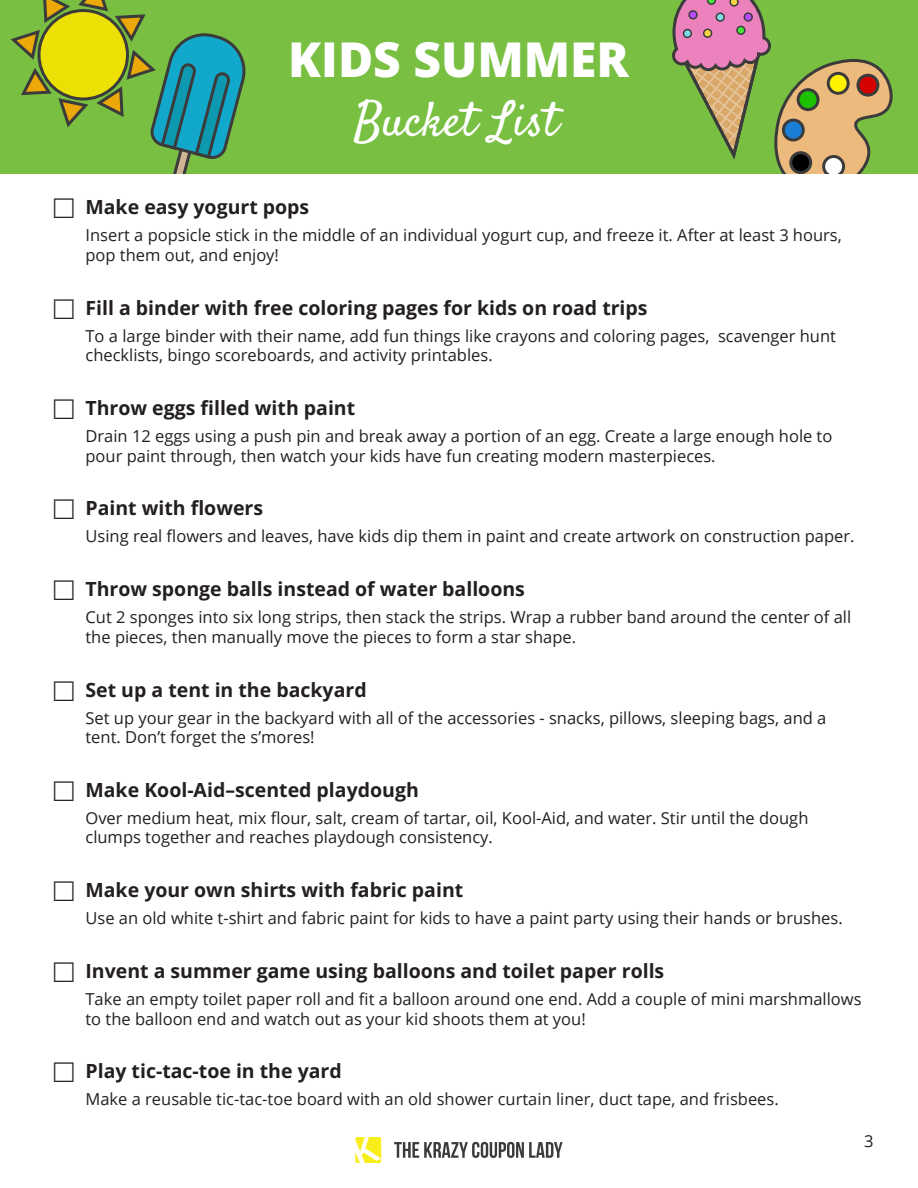
<style>
.page{position:relative;width:918px;height:1188px;background:#fff}
.page>*{position:absolute;margin:0;border:0;box-sizing:border-box;transform-origin:0 0}
.t1{font:800 48px "Open Sans";color:#fff}
.t2{font:48px "Satisfy";color:#fff}
.t3{font:700 19.5px "Open Sans";color:#231f20}
.t4{font:16.5px/19.5px "Open Sans";color:#231f20}
</style>
<div class="page">
<svg style="left:355px;top:1137px;width:26px;height:26px"></svg>
<svg style="left:394px;top:1142px;width:169px;height:16px"></svg>
<div style="left:0;top:0;width:918px;height:174px;background:#78bf42"></div>
<svg style="left:11px;top:0;width:235px;height:174px"></svg>
<svg style="left:672px;top:0;width:221px;height:174px"></svg>
<h1 class="t1" style="left:288px;top:27px;width:342px">KIDS SUMMER</h1>
<h1 class="t2" style="left:354px;top:90px;width:206px">Bucket List</h1>
<p class="t3" style="left:86px;top:194px;width:225px">Make easy yogurt pops</p>
<p class="t4" style="left:86px;top:225px;width:758px">Insert a popsicle stick in the middle of an individual yogurt cup, and freeze it. After at least 3 hours, pop them out, and enjoy!</p>
<p class="t3" style="left:86px;top:294px;width:564px">Fill a binder with free coloring pages for kids on road trips</p>
<p class="t4" style="left:86px;top:326px;width:752px">To a large binder with their name, add fun things like crayons and coloring pages, scavenger hunt checklists, bingo scoreboards, and activity printables.</p>
<p class="t3" style="left:86px;top:395px;width:271px">Throw eggs filled with paint</p>
<p class="t4" style="left:86px;top:426px;width:748px">Drain 12 eggs using a push pin and break away a portion of an egg. Create a large enough hole to pour paint through, then watch your kids have fun creating modern masterpieces.</p>
<p class="t3" style="left:86px;top:495px;width:179px">Paint with flowers</p>
<p class="t4" style="left:86px;top:526px;width:771px">Using real flowers and leaves, have kids dip them in paint and create artwork on construction paper.</p>
<p class="t3" style="left:86px;top:576px;width:441px">Throw sponge balls instead of water balloons</p>
<p class="t4" style="left:86px;top:607px;width:767px">Cut 2 sponges into six long strips, then stack the strips. Wrap a rubber band around the center of all the pieces, then manually move the pieces to form a star shape.</p>
<p class="t3" style="left:86px;top:676px;width:283px">Set up a tent in the backyard</p>
<p class="t4" style="left:86px;top:707px;width:742px">Set up your gear in the backyard with all of the accessories - snacks, pillows, sleeping bags, and a tent. Don’t forget the s’mores!</p>
<p class="t3" style="left:86px;top:776px;width:335px">Make Kool-Aid–scented playdough</p>
<p class="t4" style="left:86px;top:808px;width:724px">Over medium heat, mix flour, salt, cream of tartar, oil, Kool-Aid, and water. Stir until the dough clumps together and reaches playdough consistency.</p>
<p class="t3" style="left:86px;top:877px;width:379px">Make your own shirts with fabric paint</p>
<p class="t4" style="left:86px;top:908px;width:759px">Use an old white t-shirt and fabric paint for kids to have a paint party using their hands or brushes.</p>
<p class="t3" style="left:86px;top:958px;width:580px">Invent a summer game using balloons and toilet paper rolls</p>
<p class="t4" style="left:86px;top:989px;width:778px">Take an empty toilet paper roll and fit a balloon around one end. Add a couple of mini marshmallows to the balloon end and watch out as your kid shoots them at you!</p>
<p class="t3" style="left:86px;top:1058px;width:258px">Play tic-tac-toe in the yard</p>
<p class="t4" style="left:86px;top:1089px;width:695px">Make a reusable tic-tac-toe board with an old shower curtain liner, duct tape, and frisbees.</p>
<p class="t4" style="left:864px;top:1130px;width:11px">3</p>
</div>
